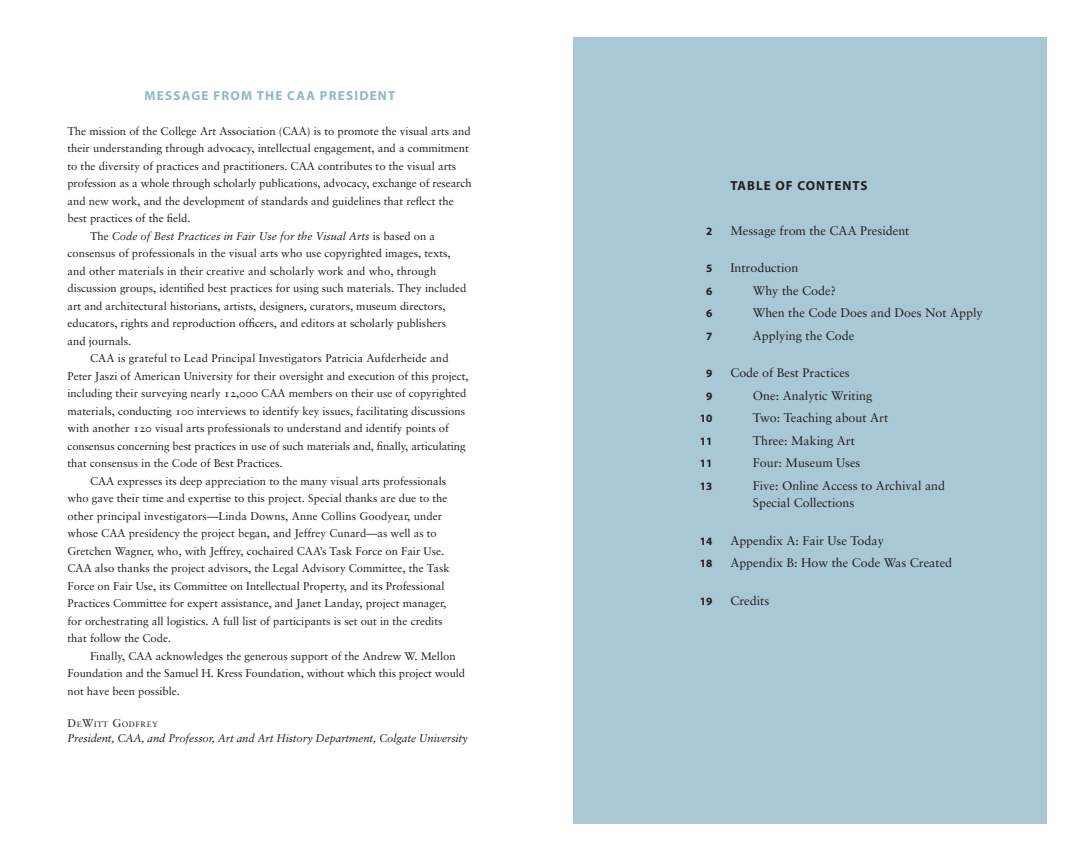
<style>
.page{position:relative;width:1080px;height:855px;background:#fff}
.page>*{position:absolute;margin:0;border:0;box-sizing:border-box;transform-origin:0 0}
.t1{font:700 13.12px "Myriad Pro";letter-spacing:.095em;color:#8fb8c8}
.t2{font:700 13.12px "Myriad Pro";letter-spacing:.075em;color:#231f20}
.t3{font:12.5px/22.5px "Sabon";color:#231f20}
.t4{font:11.25px "Sabon";color:#231f20}
.t5{font:italic 11.25px "Sabon";letter-spacing:-.01em;color:#231f20}
.t6{font:700 11.25px/22.5px "Myriad Pro";color:#231f20;text-align:justify}
.t7{font:7.88px "Sabon";letter-spacing:.07em;color:#231f20}
.s1{font-style:normal}
.s2{font-family:"Sabon Roman SC"}
.s3{font-size:11.25px}
</style>
<div class="page">
<div style="left:574px;top:37px;width:473px;height:787px;background:#a9c7d4"></div>
<p class="t1" style="left:145px;top:87px;width:252px">MESSAGE FROM THE CAA PRESIDENT</p>
<p class="t4" style="left:68px;top:124px;width:405px">The mission of the College Art Association (CAA) is to promote the visual arts and</p>
<p class="t4" style="left:68px;top:142px;width:403px">their understanding through advocacy, intellectual engagement, and a commitment</p>
<p class="t4" style="left:68px;top:159px;width:390px">to the diversity of practices and practitioners. CAA contributes to the visual arts</p>
<p class="t4" style="left:68px;top:177px;width:406px">profession as a whole through scholarly publications, advocacy, exchange of research</p>
<p class="t4" style="left:68px;top:194px;width:388px">and new work, and the development of standards and guidelines that reflect the</p>
<p class="t4" style="left:68px;top:212px;width:125px">best practices of the field.</p>
<p class="t5" style="left:90px;top:229px;width:347px"><span class="s1">The</span> Code of Best Practices in Fair Use for the Visual Arts <span class="s1">is based on a</span></p>
<p class="t4" style="left:68px;top:247px;width:385px">consensus of professionals in the visual arts who use copyrighted images, texts,</p>
<p class="t4" style="left:68px;top:264px;width:370px">and other materials in their creative and scholarly work and who, through</p>
<p class="t4" style="left:68px;top:282px;width:400px">discussion groups, identified best practices for using such materials. They included</p>
<p class="t4" style="left:68px;top:299px;width:380px">art and architectural historians, artists, designers, curators, museum directors,</p>
<p class="t4" style="left:68px;top:317px;width:380px">educators, rights and reproduction officers, and editors at scholarly publishers</p>
<p class="t4" style="left:68px;top:334px;width:65px">and journals.</p>
<p class="t4" style="left:90px;top:352px;width:360px">CAA is grateful to Lead Principal Investigators Patricia Aufderheide and</p>
<p class="t4" style="left:68px;top:369px;width:403px">Peter Jaszi of American University for their oversight and execution of this project,</p>
<p class="t4" style="left:68px;top:387px;width:400px">including their surveying nearly <span class="s2">12,000</span> CAA members on their use of copyrighted</p>
<p class="t4" style="left:68px;top:404px;width:399px">materials, conducting <span class="s2">100</span> interviews to identify key issues, facilitating discussions</p>
<p class="t4" style="left:68px;top:422px;width:383px">with another <span class="s2">120</span> visual arts professionals to understand and identify points of</p>
<p class="t4" style="left:68px;top:439px;width:400px">consensus concerning best practices in use of such materials and, finally, articulating</p>
<p class="t4" style="left:68px;top:457px;width:217px">that consensus in the Code of Best Practices.</p>
<p class="t4" style="left:90px;top:474px;width:358px">CAA expresses its deep appreciation to the many visual arts professionals</p>
<p class="t4" style="left:68px;top:492px;width:382px">who gave their time and expertise to this project. Special thanks are due to the</p>
<p class="t4" style="left:68px;top:509px;width:376px">other principal investigators—Linda Downs, Anne Collins Goodyear, under</p>
<p class="t4" style="left:68px;top:527px;width:371px">whose CAA presidency the project began, and Jeffrey Cunard—as well as to</p>
<p class="t4" style="left:68px;top:544px;width:378px">Gretchen Wagner, who, with Jeffrey, cochaired CAA’s Task Force on Fair Use.</p>
<p class="t4" style="left:68px;top:562px;width:384px">CAA also thanks the project advisors, the Legal Advisory Committee, the Task</p>
<p class="t4" style="left:68px;top:579px;width:379px">Force on Fair Use, its Committee on Intellectual Property, and its Professional</p>
<p class="t4" style="left:68px;top:597px;width:380px">Practices Committee for expert assistance, and Janet Landay, project manager,</p>
<p class="t4" style="left:68px;top:614px;width:377px">for orchestrating all logistics. A full list of participants is set out in the credits</p>
<p class="t4" style="left:68px;top:632px;width:105px">that follow the Code.</p>
<p class="t4" style="left:90px;top:649px;width:367px">Finally, CAA acknowledges the generous support of the Andrew W. Mellon</p>
<p class="t4" style="left:68px;top:667px;width:399px">Foundation and the Samuel H. Kress Foundation, without which this project would</p>
<p class="t4" style="left:68px;top:684px;width:114px">not have been possible.</p>
<p class="t7" style="left:68px;top:720px;width:92px"><span class="s3">D</span>E<span class="s3">W</span>ITT <span class="s3">G</span>ODFREY</p>
<p class="t5" style="left:68px;top:732px;width:402px">President, CAA, and Professor, Art and Art History Department, Colgate University</p>
<p class="t6" style="left:706px;top:219px;width:8px">2</p>
<p class="t6" style="left:706px;top:257px;width:8px">5<br>6<br>6<br>7</p>
<p class="t6" style="left:700px;top:362px;width:14px;text-align:center">9<br>9<br>10<br>11<br>11<br>13</p>
<p class="t6" style="left:700px;top:529px;width:14px">14<br>18</p>
<p class="t6" style="left:700px;top:589px;width:14px">19</p>
<p class="t2" style="left:730px;top:177px;width:139px">TABLE OF CONTENTS</p>
<p class="t3" style="left:730px;top:219px;width:181px">Message from the CAA President</p>
<p class="t3" style="left:753px;top:257px;width:231px;text-indent:-22px">Introduction<br>Why the Code?<br>When the Code Does and Does Not Apply<br>Applying the Code</p>
<p class="t3" style="left:753px;top:362px;width:194px;text-indent:-22px">Code of Best Practices<br>One: Analytic Writing<br>Two: Teaching about Art<br>Three: Making Art<br>Four: Museum Uses<br>Five: Online Access to Archival and</p>
<p class="t3" style="left:753px;top:492px;width:103px">Special Collections</p>
<p class="t3" style="left:730px;top:529px;width:223px">Appendix A: Fair Use Today<br>Appendix B: How the Code Was Created</p>
<p class="t3" style="left:730px;top:589px;width:40px">Credits</p>
</div>
